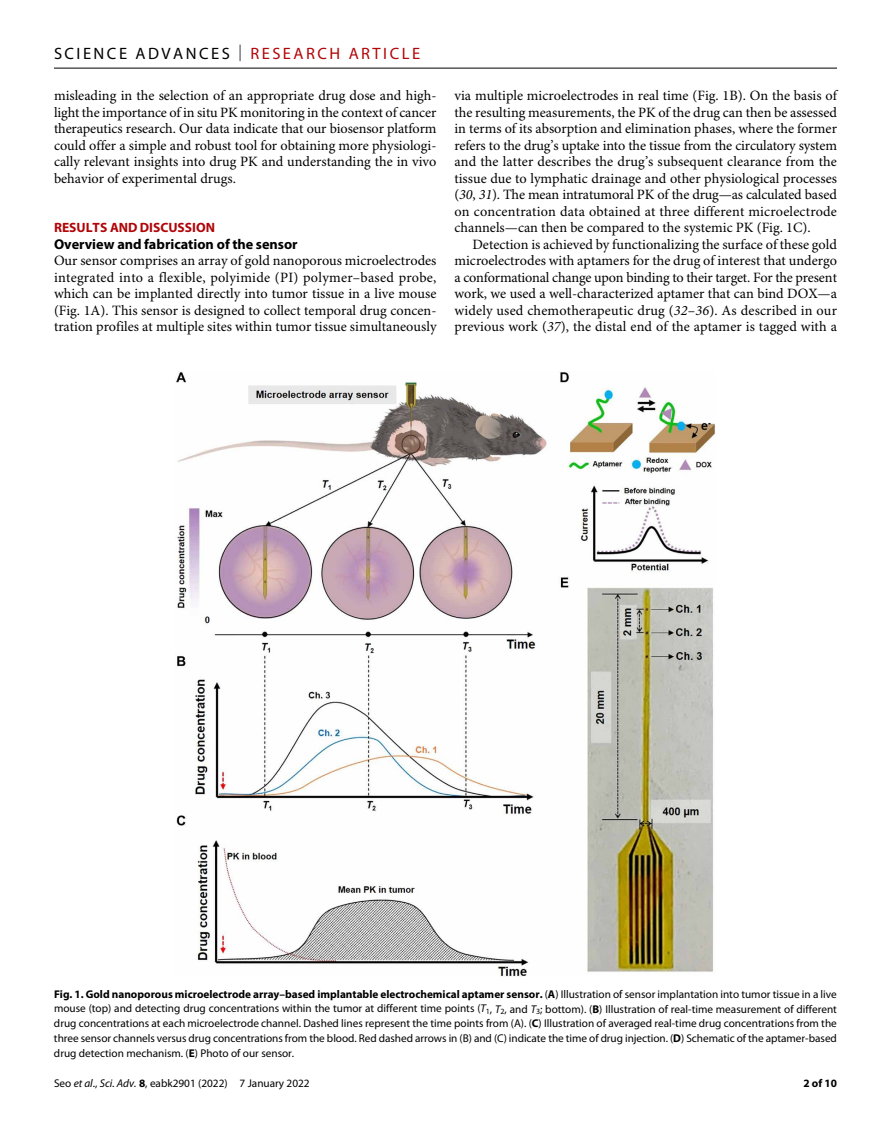
<style>
.page{position:relative;width:891px;height:1134px;background:#fff}
.page>*{position:absolute;margin:0;border:0;box-sizing:border-box;transform-origin:0 0}
.t1{font:16.5px "Myriad Pro";letter-spacing:.15em;color:#000}
.t2{font:14.25px/16.5px "Minion Pro";color:#000;text-align:justify}
.t3{font:700 14.25px "Myriad Pro";color:#000}
.t4{font:700 13.5px "Myriad Pro";color:#b10508}
.t5{font:11.25px/15px "Myriad Pro";color:#000;text-align:justify}
.t6{font:700 11.25px "Myriad Pro";color:#000}
.s1{font-weight:300}
.s2{color:#b10508}
.s3{font-style:italic}
.s4{font-weight:700}
</style>
<div class="page">
<hr style="left:54px;top:68px;width:783px;height:1px;background:#000">
<img style="left:176px;top:372px;width:540px;height:604px">
<p class="t1" style="left:54px;top:40px;width:368px">SCIENCE ADVANCES <span class="s1">|</span> <span class="s2">RESEARCH ARTICLE</span></p>
<p class="t2" style="left:54px;top:89px;width:384px">misleading in the selection of an appropriate drug dose and high&shy;light the importance of in situ PK monitoring in the context of cancer therapeutics research. Our data indicate that our biosensor platform could offer a simple and robust tool for obtaining more physiologi&shy;cally relevant insights into drug PK and understanding the in vivo behavior of experimental drugs.</p>
<p class="t4" style="left:54px;top:217px;width:163px">RESULTS AND DISCUSSION</p>
<p class="t3" style="left:54px;top:232px;width:245px">Overview and fabrication of the sensor</p>
<p class="t2" style="left:54px;top:254px;width:384px">Our sensor comprises an array of gold nanoporous microelectrodes integrated into a flexible, polyimide (PI) polymer–based probe, which can be implanted directly into tumor tissue in a live mouse (Fig. 1A). This sensor is designed to collect temporal drug concen&shy;tration profiles at multiple sites within tumor tissue simultaneously</p>
<p class="t2" style="left:454px;top:89px;width:384px">via multiple microelectrodes in real time (Fig. 1B). On the basis of the resulting measurements, the PK of the drug can then be assessed in terms of its absorption and elimination phases, where the former refers to the drug’s uptake into the tissue from the circulatory system and the latter describes the drug’s subsequent clearance from the tissue due to lymphatic drainage and other physiological processes (<span class="s3">30</span>, <span class="s3">31</span>). The mean intratumoral PK of the drug—as calculated based on concentration data obtained at three different microelectrode channels—can then be compared to the systemic PK (Fig. 1C).</p>
<p class="t2" style="left:454px;top:237px;width:384px;text-indent:18px">Detection is achieved by functionalizing the surface of these gold microelectrodes with aptamers for the drug of interest that undergo a conformational change upon binding to their target. For the present work, we used a well-characterized aptamer that can bind DOX—a widely used chemotherapeutic drug (<span class="s3">32</span>–<span class="s3">36</span>). As described in our previous work (<span class="s3">37</span>), the distal end of the aptamer is tagged with a</p>
<p class="t5" style="left:54px;top:986px;width:785px"><span class="s4">Fig. 1. Gold nanoporous microelectrode array–based implantable electrochemical aptamer sensor.</span> (<span class="s4">A</span>) Illustration of sensor implantation into tumor tissue in a live mouse (top) and detecting drug concentrations within the tumor at different time points (<span class="s3">T</span><sub>1</sub>, <span class="s3">T</span><sub>2</sub>, and <span class="s3">T</span><sub>3</sub>; bottom). (<span class="s4">B</span>) Illustration of real-time measurement of different drug concentrations at each microelectrode channel. Dashed lines represent the time points from (A). (<span class="s4">C</span>) Illustration of averaged real-time drug concentrations from the three sensor channels versus drug concentrations from the blood. Red dashed arrows in (B) and (C) indicate the time of drug injection. (<span class="s4">D</span>) Schematic of the aptamer-based drug detection mechanism. (<span class="s4">E</span>) Photo of our sensor.</p>
<p class="t5" style="left:54px;top:1076px;width:257px">Seo <span class="s3">et al</span>., <span class="s3">Sci. Adv.</span> <span class="s4">8</span>, eabk2901 (2022) 7 January 2022</p>
<p class="t6" style="left:803px;top:1074px;width:35px">2 of 10</p>
</div>
